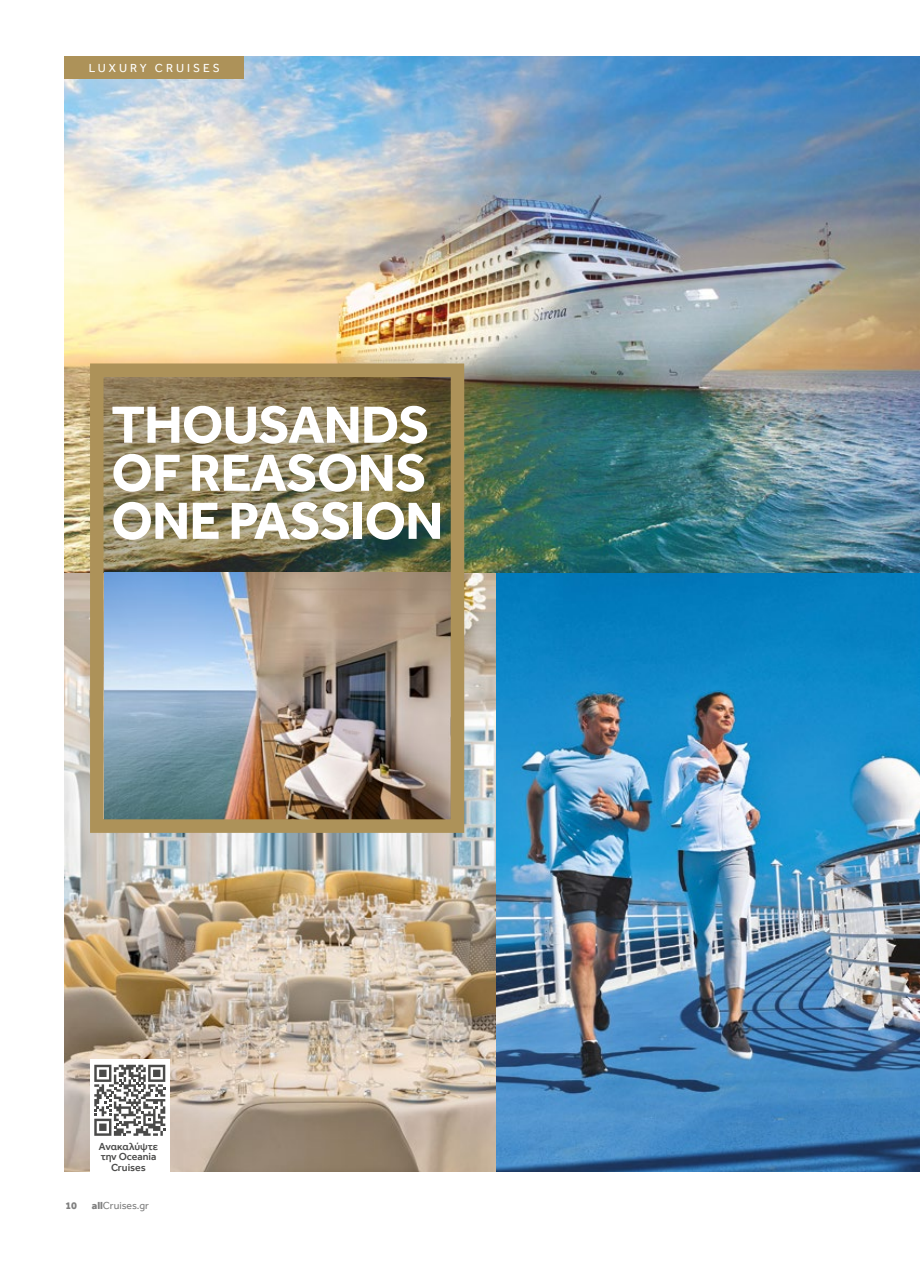
<style>
.page{position:relative;width:920px;height:1261px;background:#fff}
.page>*{position:absolute;margin:0;border:0;box-sizing:border-box;transform-origin:0 0}
.t1{font:700 54px/48px "Effra";letter-spacing:-.02em;color:#fff}
.t2{font:12px "Effra";letter-spacing:.25em;color:#fff}
.t3{font:500 10.5px/10.5px "Effra";color:#4a4a49;text-align:center}
.t4{font:10.5px "Effra";color:#808080}
.t5{font:800 10.5px "Effra";color:#808080}
.s1{font-weight:800}
</style>
<div class="page">
<img style="left:65px;top:56px;width:855px;height:1114px">
<div style="left:90px;top:1058px;width:79px;height:114px;background:#fff"></div>
<img style="left:105px;top:572px;width:344px;height:245px">
<div style="left:65px;top:56px;width:179px;height:22px;background:#ad9259"></div>
<svg style="left:94px;top:1064px;width:71px;height:71px"></svg>
<svg style="left:105px;top:378px;width:344px;height:194px;background:#827957"></svg>
<div style="left:90px;top:363px;width:374px;height:469px;border:14px solid #ad9259"></div>
<p class="t2" style="left:89px;top:61px;width:132px">LUXURY CRUISES</p>
<p class="t1" style="left:111px;top:399px;width:334px">THOUSANDS<br>OF REASONS<br>ONE PASSION</p>
<p class="t3" style="left:99px;top:1140px;width:61px">Ανακαλύψτε την Oceania<br>Cruises</p>
<p class="t5" style="left:65px;top:1198px;width:13px">10</p>
<p class="t4" style="left:92px;top:1199px;width:59px"><span class="s1">all</span>Cruises.gr</p>
</div>
